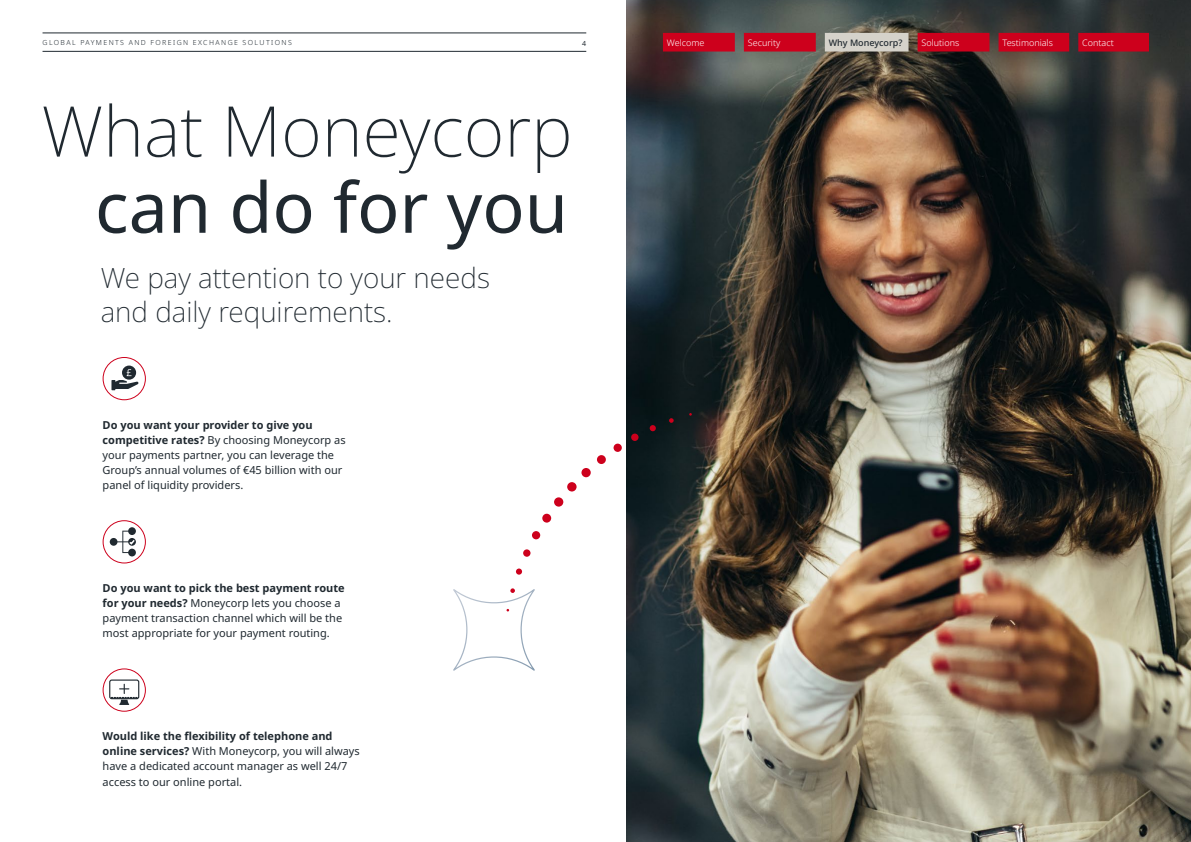
<style>
.page{position:relative;width:1191px;height:842px;background:#fff}
.page>*{position:absolute;margin:0;border:0;box-sizing:border-box;transform-origin:0 0}
.t1{font:200 70px "Noto Sans";color:#202930}
.t2{font:70px "Noto Sans";color:#202930}
.t3{font:200 28px/33.6px "Noto Sans";color:#202930}
.t4{font:11px/15px "Noto Sans";color:#202930}
.t5{font:300 9px "Noto Sans";color:#fff}
.t6{font:500 9px "Noto Sans";color:#202930}
.t7{font:300 7px "Noto Sans";letter-spacing:.2em;color:#202930}
.t8{font:7px "Noto Sans";color:#202930}
.s1{font-weight:700}
</style>
<div class="page">
<img style="left:626px;top:0;width:565px;height:842px">
<div style="left:103px;top:357px;width:43px;height:43px;border:1px solid #cd001c;border-radius:50%"></div>
<div style="left:122px;top:366px;width:14px;height:14px;background:#202930;border-radius:50%"></div>
<svg style="left:111px;top:380px;width:4px;height:10px"></svg>
<svg style="left:113px;top:369px;width:25px;height:20px"></svg>
<svg style="left:103px;top:669px;width:42px;height:42px"></svg>
<div style="left:103px;top:668px;width:43px;height:44px;border:1px solid #cd001c;border-radius:50%"></div>
<div style="left:109px;top:679px;width:30px;height:20px;border:1px solid #202930;border-radius:2px"></div>
<svg style="left:110px;top:682px;width:27px;height:23px"></svg>
<div style="left:103px;top:520px;width:43px;height:43px;border:1px solid #cd001c;border-radius:50%"></div>
<svg style="left:110px;top:527px;width:26px;height:29px"></svg>
<svg style="left:453px;top:588px;width:82px;height:83px"></svg>
<div style="left:516px;top:568px;width:6px;height:7px;background:#cd001c;border-radius:50%"></div>
<div style="left:523px;top:549px;width:7px;height:8px;background:#cd001c;border-radius:50%"></div>
<div style="left:532px;top:531px;width:8px;height:8px;background:#cd001c;border-radius:50%"></div>
<div style="left:542px;top:514px;width:9px;height:9px;background:#cd001c;border-radius:50%"></div>
<div style="left:554px;top:497px;width:9px;height:10px;background:#cd001c;border-radius:50%"></div>
<div style="left:567px;top:482px;width:9px;height:10px;background:#cd001c;border-radius:50%"></div>
<div style="left:581px;top:468px;width:10px;height:9px;background:#cd001c;border-radius:50%"></div>
<div style="left:597px;top:455px;width:9px;height:9px;background:#cd001c;border-radius:50%"></div>
<div style="left:613px;top:443px;width:9px;height:9px;background:#cd001c;border-radius:50%"></div>
<div style="left:631px;top:433px;width:7px;height:8px;background:#cd001c;border-radius:50%"></div>
<div style="left:649px;top:425px;width:7px;height:6px;background:#cd001c;border-radius:50%"></div>
<svg style="left:669px;top:418px;width:4px;height:5px"></svg>
<hr style="left:43px;top:33px;width:543px;height:1px;background:#202930">
<hr style="left:43px;top:51px;width:543px;height:1px;background:#202930">
<div style="left:663px;top:33px;width:72px;height:19px;background:#cd001c"></div>
<div style="left:744px;top:33px;width:71px;height:19px;background:#cd001c"></div>
<div style="left:917px;top:33px;width:72px;height:19px;background:#cd001c"></div>
<div style="left:998px;top:33px;width:71px;height:19px;background:#cd001c"></div>
<div style="left:1078px;top:33px;width:71px;height:19px;background:#cd001c"></div>
<div style="left:825px;top:33px;width:83px;height:19px;background:#d5d2ca"></div>
<p class="t7" style="left:43px;top:37px;width:251px">GLOBAL PAYMENTS AND FOREIGN EXCHANGE SOLUTIONS</p>
<p class="t8" style="left:582px;top:38px;width:6px">4</p>
<p class="t5" style="left:667px;top:36px;width:39px">Welcome</p>
<p class="t5" style="left:748px;top:36px;width:34px">Security</p>
<p class="t6" style="left:829px;top:36px;width:75px">Why Moneycorp?</p>
<p class="t5" style="left:921px;top:36px;width:39px">Solutions</p>
<p class="t5" style="left:1002px;top:36px;width:52px">Testimonials</p>
<p class="t5" style="left:1082px;top:36px;width:33px">Contact</p>
<h1 class="t1" style="left:41px;top:81px;width:532px">What Moneycorp</h1>
<h1 class="t2" style="left:95px;top:158px;width:474px">can do for you</h1>
<h2 class="t3" style="left:101px;top:262px;width:391px">We pay attention to your needs and daily requirements.</h2>
<p class="t4" style="left:103px;top:418px;width:244px"><span class="s1">Do you want your provider to give you competitive rates?</span> By choosing Moneycorp as your payments partner, you can leverage the Group’s annual volumes of €45 billion with our panel of liquidity providers.</p>
<p class="t4" style="left:103px;top:581px;width:244px"><span class="s1">Do you want to pick the best payment route for your needs?</span> Moneycorp lets you choose a payment transaction channel which will be the most appropriate for your payment routing.</p>
<p class="t4" style="left:103px;top:729px;width:259px"><span class="s1">Would like the flexibility of telephone and online services?</span> With Moneycorp, you will always have a dedicated account manager as well 24/7 access to our online portal.</p>
</div>
